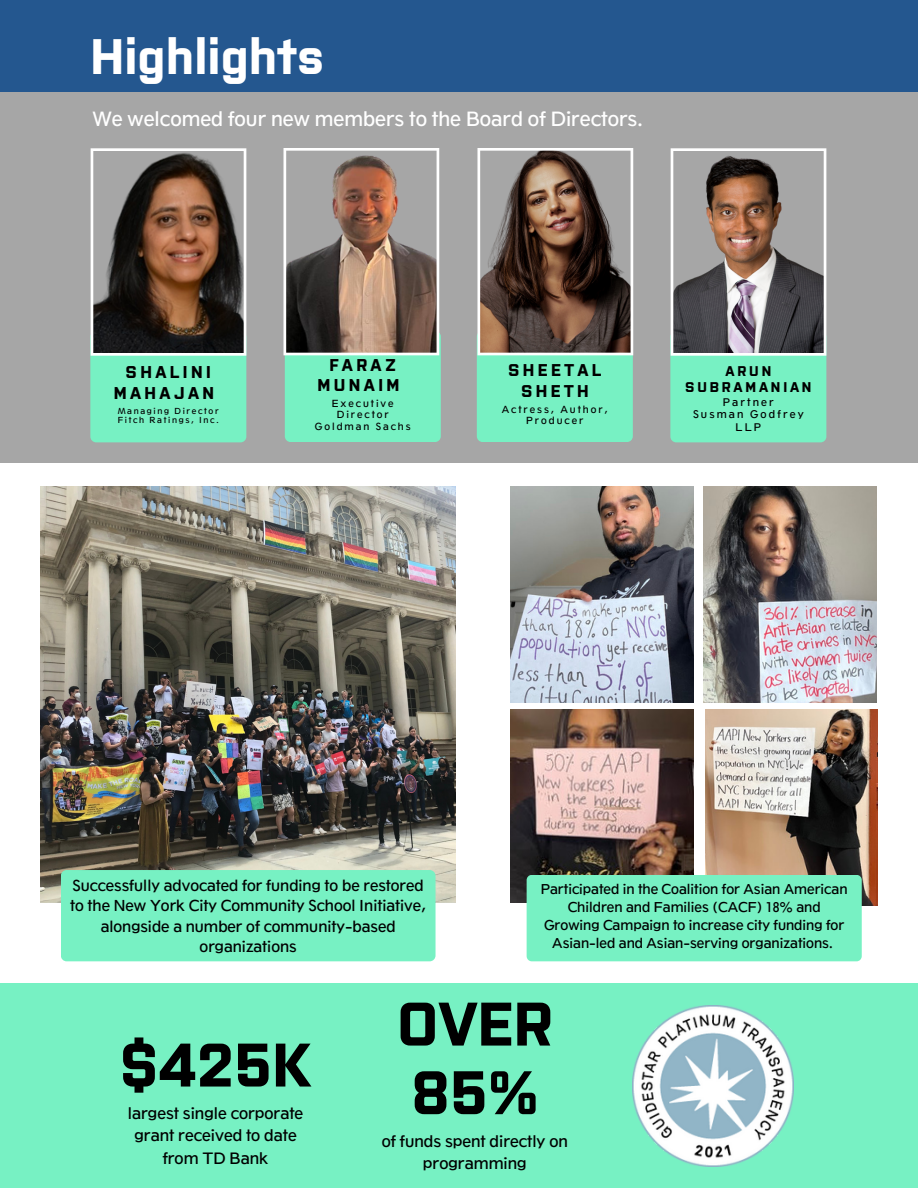
<style>
.page{position:relative;width:918px;height:1188px;background:#fff}
.page>*{position:absolute;margin:0;border:0;box-sizing:border-box;transform-origin:0 0}
.t1{font:700 61.35px/68.7px "Purista";color:#000}
.t2{font:700 49.8px "Purista";color:#fff}
.t3{font:19.5px "Tw Cen Class MT Std";color:#fff}
.t4{font:700 17.1px/20.2px "Purista";letter-spacing:.2em;color:#000;text-align:center}
.t5{font:15.6px/22.5px "Tw Cen Class MT Std";color:#000;text-align:center}
.t6{font:15px/20.2px "Tw Cen Class MT Std";color:#000;text-align:center}
.t7{font:700 14.1px/16.8px "Purista";letter-spacing:.2em;color:#000;text-align:center}
.t8{font:13.5px/18px "Tw Cen Class MT Std";color:#000;text-align:center}
.t9{font:10.5px/12.3px "Tw Cen Class MT Std";letter-spacing:.2em;color:#000;text-align:center}
.t10{font:9.75px/11.4px "Tw Cen Class MT Std";letter-spacing:.2em;color:#000;text-align:center}
.t11{font:8.25px/9.6px "Tw Cen Class MT Std";letter-spacing:.2em;color:#000}
</style>
<div class="page">
<div style="left:0;top:92px;width:918px;height:371px;background:#a6a6a6"></div>
<div style="left:0;top:0;width:918px;height:92px;background:#24578f"></div>
<div style="left:670px;top:331px;width:156px;height:111px;background:#77f1c3;border-radius:6px"></div>
<div style="left:285px;top:331px;width:156px;height:111px;background:#77f1c3;border-radius:6px"></div>
<div style="left:90px;top:331px;width:156px;height:111px;background:#77f1c3;border-radius:6px"></div>
<div style="left:477px;top:331px;width:156px;height:111px;background:#77f1c3;border-radius:6px"></div>
<svg style="left:91px;top:148px;width:155px;height:208px"></svg>
<svg style="left:477px;top:148px;width:156px;height:207px"></svg>
<svg style="left:284px;top:148px;width:155px;height:207px"></svg>
<svg style="left:671px;top:148px;width:155px;height:208px"></svg>
<img style="left:40px;top:487px;width:416px;height:415px">
<div style="left:61px;top:870px;width:374px;height:91px;background:#77f1c3;border-radius:6px"></div>
<img style="left:511px;top:487px;width:183px;height:216px">
<img style="left:706px;top:709px;width:171px;height:197px">
<img style="left:511px;top:709px;width:182px;height:193px">
<img style="left:704px;top:487px;width:173px;height:216px">
<div style="left:527px;top:875px;width:335px;height:86px;background:#77f1c3;border-radius:5px"></div>
<div style="left:0;top:984px;width:918px;height:204px;background:#77f1c3"></div>
<img style="left:633px;top:1006px;width:161px;height:161px">
<h2 class="t2" style="left:91px;top:20px;width:235px">Highlights</h2>
<h3 class="t3" style="left:92px;top:111px;width:552px">We welcomed four new members to the Board of Directors.</h3>
<p class="t4" style="left:114px;top:361px;width:102px">SHALINI<br>MAHAJAN</p>
<p class="t11" style="left:118px;top:406px;width:102px">Managing Director<br>Fitch Ratings, Inc.</p>
<p class="t4" style="left:318px;top:353px;width:83px">FARAZ<br>MUNAIM</p>
<p class="t10" style="left:315px;top:398px;width:97px">Executive<br>Director<br>Goldman Sachs</p>
<p class="t4" style="left:508px;top:359px;width:95px">SHEETAL<br>SHETH</p>
<p class="t10" style="left:502px;top:404px;width:108px">Actress, Author,<br>Producer</p>
<p class="t7" style="left:685px;top:361px;width:128px">ARUN<br>SUBRAMANIAN</p>
<p class="t9" style="left:693px;top:396px;width:112px">Partner<br>Susman Godfrey<br>LLP</p>
<p class="t6" style="left:70px;top:876px;width:358px">Successfully advocated for funding to be restored to the New York City Community School Initiative, alongside a number of community-based organizations</p>
<p class="t8" style="left:541px;top:881px;width:308px">Participated in the Coalition for Asian American Children and Families (CACF) 18% and Growing Campaign to increase city funding for Asian-led and Asian-serving organizations.</p>
<h1 class="t1" style="left:119px;top:1025px;width:194px">$425K</h1>
<p class="t5" style="left:128px;top:1102px;width:177px">largest single corporate grant received to date from TD Bank</p>
<h1 class="t1" style="left:397px;top:984px;width:157px">OVER<br>85%</h1>
<p class="t5" style="left:382px;top:1130px;width:188px">of funds spent directly on programming</p>
</div>
